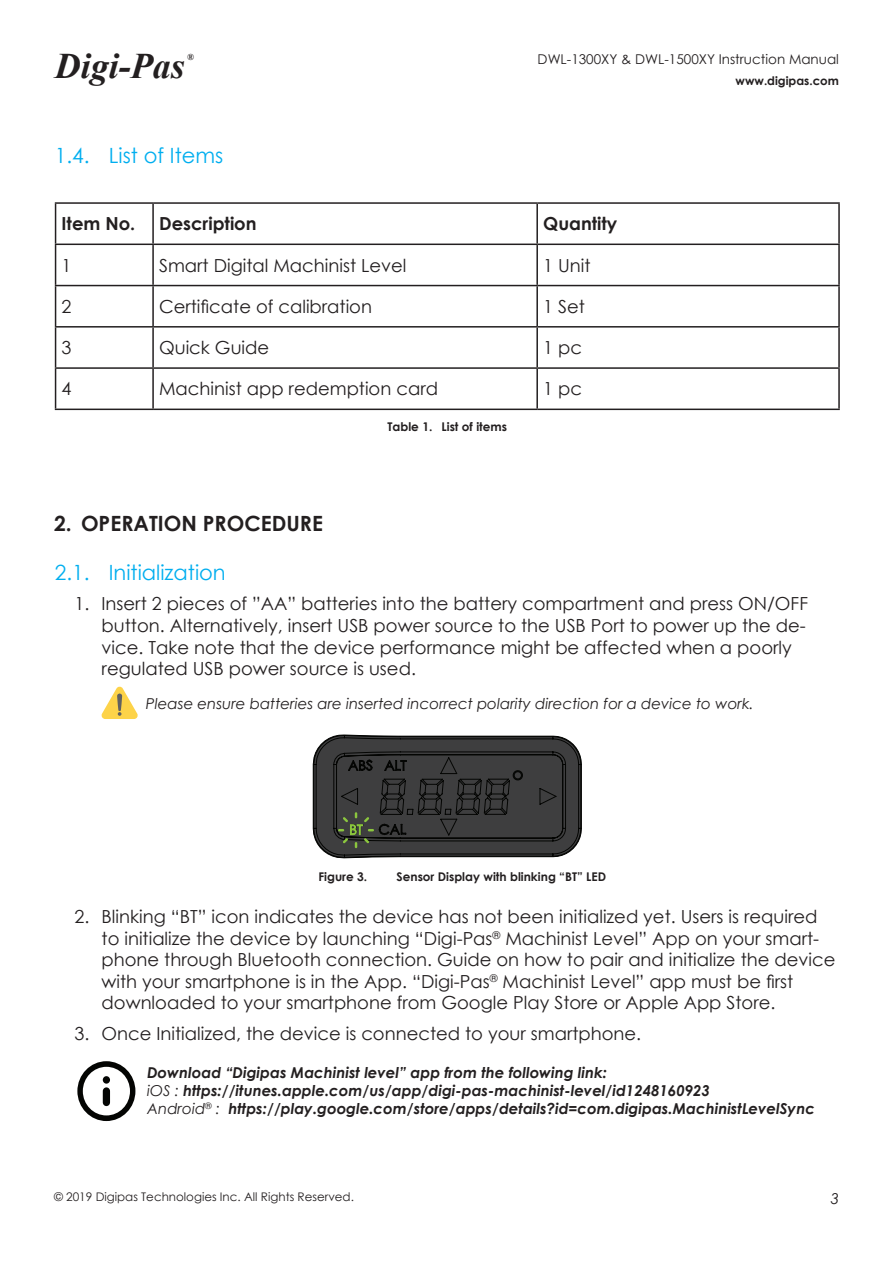
<style>
.page{position:relative;width:893px;height:1263px;background:#fff}
.page>*{position:absolute;margin:0;border:0;box-sizing:border-box;transform-origin:0 0}
.t1{font:italic 700 36px "Times New Roman";color:#231f20}
.t2{font:21px "Century Gothic";color:#00aeef}
.t3{font:700 21px "Century Gothic";color:#231f20}
.t4{font:18px/21.6px "Century Gothic";color:#231f20}
.t5{font:700 18px "Century Gothic";color:#231f20}
.t6{font:italic 700 15px/18px "Century Gothic";color:#231f20}
.t7{font:italic 15px "Century Gothic";color:#231f20}
.t8{font:13.5px "Century Gothic";color:#231f20}
.t9{font:700 12px "Century Gothic";color:#231f20}
.t10{font:11.85px "Century Gothic";color:#231f20}
.t11{font:700 11.85px "Century Gothic";color:#231f20}
.t12{font:italic 700 9px "Times New Roman";color:#231f20}
.s1{font-weight:400}
</style>
<div class="page">
<hr style="left:55px;top:202px;width:98px;height:2px;background:#231f20">
<hr style="left:55px;top:204px;width:1px;height:40px;background:#231f20">
<hr style="left:153px;top:202px;width:384px;height:2px;background:#231f20">
<hr style="left:152px;top:204px;width:2px;height:40px;background:#231f20">
<hr style="left:537px;top:202px;width:303px;height:2px;background:#231f20">
<hr style="left:536px;top:204px;width:2px;height:40px;background:#231f20">
<hr style="left:838px;top:204px;width:2px;height:40px;background:#231f20">
<hr style="left:55px;top:244px;width:98px;height:1px;background:#231f20">
<hr style="left:55px;top:245px;width:1px;height:40px;background:#231f20">
<hr style="left:153px;top:244px;width:384px;height:1px;background:#231f20">
<hr style="left:152px;top:245px;width:2px;height:40px;background:#231f20">
<hr style="left:537px;top:244px;width:303px;height:1px;background:#231f20">
<hr style="left:536px;top:245px;width:2px;height:40px;background:#231f20">
<hr style="left:838px;top:245px;width:2px;height:40px;background:#231f20">
<hr style="left:55px;top:285px;width:98px;height:1px;background:#231f20">
<hr style="left:55px;top:286px;width:1px;height:40px;background:#231f20">
<hr style="left:153px;top:285px;width:384px;height:1px;background:#231f20">
<hr style="left:152px;top:286px;width:2px;height:40px;background:#231f20">
<hr style="left:537px;top:285px;width:303px;height:1px;background:#231f20">
<hr style="left:536px;top:286px;width:2px;height:40px;background:#231f20">
<hr style="left:838px;top:286px;width:2px;height:40px;background:#231f20">
<hr style="left:55px;top:326px;width:98px;height:2px;background:#231f20">
<hr style="left:55px;top:328px;width:1px;height:39px;background:#231f20">
<hr style="left:153px;top:326px;width:384px;height:2px;background:#231f20">
<hr style="left:152px;top:328px;width:2px;height:39px;background:#231f20">
<hr style="left:537px;top:326px;width:303px;height:2px;background:#231f20">
<hr style="left:536px;top:328px;width:2px;height:39px;background:#231f20">
<hr style="left:838px;top:328px;width:2px;height:39px;background:#231f20">
<hr style="left:55px;top:367px;width:98px;height:2px;background:#231f20">
<hr style="left:55px;top:369px;width:1px;height:40px;background:#231f20">
<hr style="left:153px;top:367px;width:384px;height:2px;background:#231f20">
<hr style="left:152px;top:369px;width:2px;height:40px;background:#231f20">
<hr style="left:537px;top:367px;width:303px;height:2px;background:#231f20">
<hr style="left:536px;top:369px;width:2px;height:40px;background:#231f20">
<hr style="left:838px;top:369px;width:2px;height:40px;background:#231f20">
<hr style="left:55px;top:409px;width:98px;height:1px;background:#231f20">
<hr style="left:153px;top:409px;width:384px;height:1px;background:#231f20">
<hr style="left:537px;top:409px;width:303px;height:1px;background:#231f20">
<svg style="left:101px;top:686px;width:37px;height:33px"></svg>
<svg style="left:77px;top:1061px;width:58px;height:60px"></svg>
<svg style="left:312px;top:734px;width:270px;height:125px"></svg>
<h1 class="t1" style="left:55px;top:41px;width:131px">Digi-Pas</h1>
<p class="t12" style="left:187px;top:51px;width:8px">®</p>
<p class="t2" style="left:55px;top:140px;width:170px">1.4. List of Items</p>
<p class="t8" style="left:538px;top:50px;width:303px">DWL-1300XY &amp; DWL-1500XY Instruction Manual</p>
<p class="t11" style="left:736px;top:72px;width:105px">www.digipas.com</p>
<p class="t5" style="left:62px;top:210px;width:75px">Item No.</p>
<p class="t5" style="left:159px;top:210px;width:99px">Description</p>
<p class="t5" style="left:543px;top:210px;width:76px">Quantity</p>
<p class="t4" style="left:62px;top:254px;width:11px">1</p>
<p class="t4" style="left:159px;top:254px;width:249px">Smart Digital Machinist Level</p>
<p class="t4" style="left:543px;top:254px;width:49px">1 Unit</p>
<p class="t4" style="left:62px;top:295px;width:11px">2</p>
<p class="t4" style="left:159px;top:295px;width:214px">Certificate of calibration</p>
<p class="t4" style="left:543px;top:295px;width:43px">1 Set</p>
<p class="t4" style="left:62px;top:337px;width:11px">3</p>
<p class="t4" style="left:159px;top:337px;width:112px">Quick Guide</p>
<p class="t4" style="left:543px;top:337px;width:40px">1 pc</p>
<p class="t4" style="left:62px;top:378px;width:11px">4</p>
<p class="t4" style="left:159px;top:378px;width:280px">Machinist app redemption card</p>
<p class="t4" style="left:543px;top:378px;width:40px">1 pc</p>
<p class="t9" style="left:388px;top:417px;width:121px">Table 1. List of items</p>
<p class="t3" style="left:54px;top:507px;width:270px">2. OPERATION PROCEDURE</p>
<p class="t2" style="left:55px;top:558px;width:172px">2.1. Initialization</p>
<p class="t4" style="left:102px;top:593px;width:708px;text-indent:-27px">1. Insert 2 pieces of ”AA” batteries into the battery compartment and press ON/OFF button. Alternatively, insert USB power source to the USB Port to power up the de&shy;vice. Take note that the device performance might be affected when a poorly regulated USB power source is used.</p>
<p class="t7" style="left:146px;top:693px;width:609px">Please ensure batteries are inserted incorrect polarity direction for a device to work.</p>
<p class="t9" style="left:319px;top:867px;width:50px">Figure 3.</p>
<p class="t9" style="left:397px;top:867px;width:211px">Sensor Display with blinking “BT” LED</p>
<p class="t4" style="left:102px;top:905px;width:735px;text-indent:-27px">2. Blinking “BT” icon indicates the device has not been initialized yet. Users is required to initialize the device by launching “Digi-Pas<sup>®</sup> Machinist Level” App on your smart&shy;phone through Bluetooth connection. Guide on how to pair and initialize the device with your smartphone is in the App. “Digi-Pas<sup>®</sup> Machinist Level” app must be first downloaded to your smartphone from Google Play Store or Apple App Store.</p>
<p class="t4" style="left:75px;top:1022px;width:568px">3. Once Initialized, the device is connected to your smartphone.</p>
<p class="t6" style="left:147px;top:1063px;width:669px">Download “Digipas Machinist level” app from the following link:<br><span class="s1">iOS :</span> https://itunes.apple.com/us/app/digi-pas-machinist-level/id1248160923<br><span class="s1">Android</span><sup>®</sup> <span class="s1">:</span> https://play.google.com/store/apps/details?id=com.digipas.MachinistLevelSync</p>
<p class="t10" style="left:54px;top:1189px;width:301px">© 2019 Digipas Technologies Inc. All Rights Reserved.</p>
<p class="t7" style="left:831px;top:1188px;width:10px">3</p>
</div>
